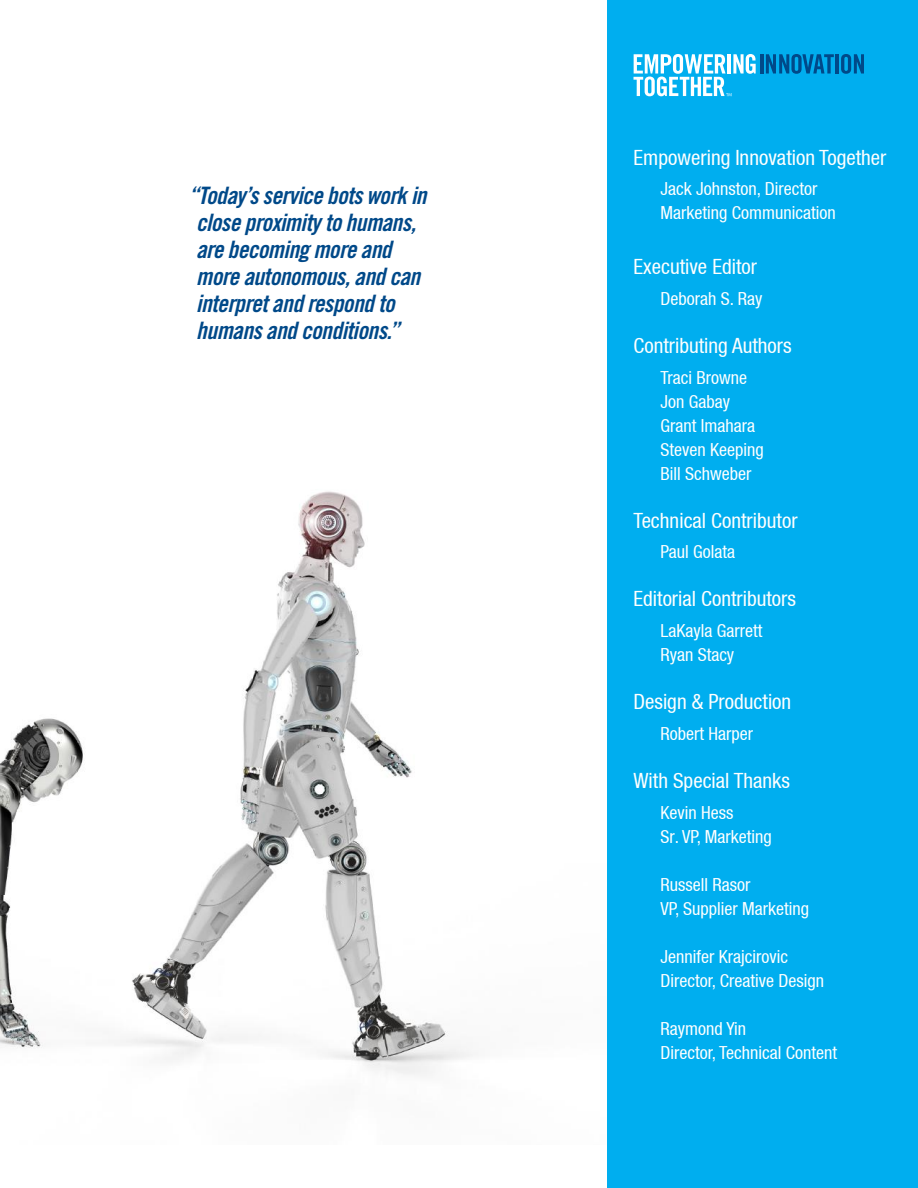
<style>
.page{position:relative;width:918px;height:1188px;background:#fff}
.page>*{position:absolute;margin:0;border:0;box-sizing:border-box;transform-origin:0 0}
.t1{font:24px/27px "Trade Gothic Bold Cond Twenty Obl";letter-spacing:-.02em;color:#004989}
.t2{font:condensed 21px "Helvetica Neue LT";color:#fff}
.t3{font:condensed 18px/24px "Helvetica Neue LT";color:#fff}
</style>
<div class="page">
<img style="left:0;top:248px;width:608px;height:897px">
<div style="left:608px;top:0;width:310px;height:1188px;background:#00aeef"></div>
<hr style="left:760px;top:54px;width:3px;height:20px;background:#004989">
<svg style="left:766px;top:54px;width:68px;height:20px"></svg>
<hr style="left:836px;top:54px;width:3px;height:20px;background:#004989">
<svg style="left:841px;top:54px;width:23px;height:20px"></svg>
<svg style="left:634px;top:54px;width:122px;height:42px"></svg>
<h1 class="t1" style="left:196px;top:182px;width:232px;text-indent:-8px">“Today’s service bots work in close proximity to humans, are becoming more and more autonomous, and can interpret and respond to humans and conditions.”</h1>
<p class="t2" style="left:634px;top:145px;width:254px">Empowering Innovation Together</p>
<p class="t3" style="left:661px;top:177px;width:177px">Jack Johnston, Director<br>Marketing Communication</p>
<p class="t2" style="left:634px;top:255px;width:125px">Executive Editor</p>
<p class="t3" style="left:661px;top:286px;width:103px">Deborah S. Ray</p>
<p class="t2" style="left:634px;top:333px;width:160px">Contributing Authors</p>
<p class="t3" style="left:661px;top:365px;width:105px">Traci Browne<br>Jon Gabay<br>Grant Imahara<br>Steven Keeping<br>Bill Schweber</p>
<p class="t2" style="left:634px;top:508px;width:166px">Technical Contributor</p>
<p class="t3" style="left:661px;top:540px;width:76px">Paul Golata</p>
<p class="t2" style="left:634px;top:587px;width:164px">Editorial Contributors</p>
<p class="t3" style="left:661px;top:619px;width:103px">LaKayla Garrett<br>Ryan Stacy</p>
<p class="t2" style="left:634px;top:690px;width:159px">Design &amp; Production</p>
<p class="t3" style="left:661px;top:721px;width:94px">Robert Harper</p>
<p class="t2" style="left:634px;top:768px;width:158px">With Special Thanks</p>
<p class="t3" style="left:661px;top:800px;width:113px">Kevin Hess<br>Sr. VP, Marketing</p>
<p class="t3" style="left:661px;top:872px;width:150px">Russell Rasor<br>VP, Supplier Marketing</p>
<p class="t3" style="left:661px;top:944px;width:165px">Jennifer Krajcirovic<br>Director, Creative Design</p>
<p class="t3" style="left:661px;top:1016px;width:178px">Raymond Yin<br>Director, Technical Content</p>
</div>
